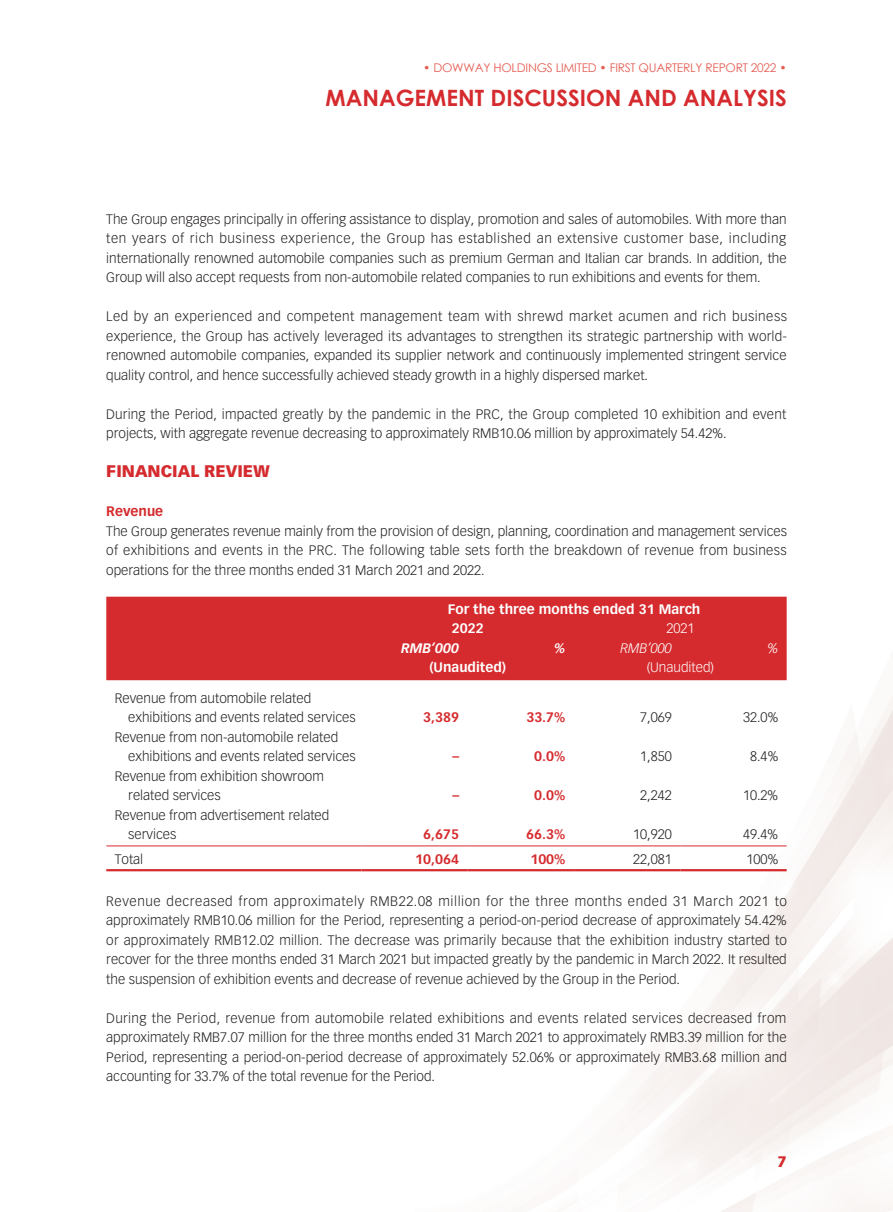
<style>
.page{position:relative;width:893px;height:1212px;background:#fff}
.page>*{position:absolute;margin:0;border:0;box-sizing:border-box;transform-origin:0 0}
.t1{font:700 22.5px "Century Gothic";color:#d52b2e}
.t2{font:900 16.5px "Vectora LT Std";color:#d52b2e}
.t3{font:900 15px "Vectora LT Std";color:#d52b2e}
.t4{font:300 13.5px/19.5px "Vectora LT Std";color:#231f20;text-align:justify}
.t5{font:700 13.5px "Vectora LT Std";color:#d52b2e}
.t6{font:700 13.5px/19.5px "Vectora LT Std";color:#fff}
.t7{font:300 13.5px "Vectora LT Std";color:#fff}
.t8{font:italic 700 13.5px "Vectora LT Std";color:#fff}
.t9{font:italic 300 13.5px "Vectora LT Std";color:#fff}
.t10{font:12px "Century Gothic";letter-spacing:-.02em;color:#e55f54}
</style>
<div class="page">
<div style="left:106px;top:597px;width:681px;height:83px;background:#d52b2e"></div>
<hr style="left:106px;top:845px;width:255px;height:1px;background:#d52b2e">
<hr style="left:361px;top:845px;width:107px;height:1px;background:#d52b2e">
<hr style="left:468px;top:845px;width:106px;height:1px;background:#d52b2e">
<hr style="left:574px;top:845px;width:106px;height:1px;background:#d52b2e">
<hr style="left:680px;top:845px;width:107px;height:1px;background:#d52b2e">
<hr style="left:106px;top:869px;width:255px;height:2px;background:#d52b2e">
<hr style="left:361px;top:869px;width:107px;height:2px;background:#d52b2e">
<hr style="left:468px;top:869px;width:106px;height:2px;background:#d52b2e">
<hr style="left:574px;top:869px;width:106px;height:2px;background:#d52b2e">
<hr style="left:680px;top:869px;width:107px;height:2px;background:#d52b2e">
<p class="t10" style="left:423px;top:59px;width:365px">• DOWWAY HOLDINGS LIMITED • FIRST QUARTERLY REPORT 2022 •</p>
<h1 class="t1" style="left:325px;top:81px;width:463px">MANAGEMENT DISCUSSION AND ANALYSIS</h1>
<p class="t4" style="left:106px;top:209px;width:682px">The Group engages principally in offering assistance to display, promotion and sales of automobiles. With more than ten years of rich business experience, the Group has established an extensive customer base, including internationally renowned automobile companies such as premium German and Italian car brands. In addition, the Group will also accept requests from non-automobile related companies to run exhibitions and events for them.</p>
<p class="t4" style="left:106px;top:307px;width:682px">Led by an experienced and competent management team with shrewd market acumen and rich business experience, the Group has actively leveraged its advantages to strengthen its strategic partnership with world&shy;renowned automobile companies, expanded its supplier network and continuously implemented stringent service quality control, and hence successfully achieved steady growth in a highly dispersed market.</p>
<p class="t4" style="left:106px;top:404px;width:681px">During the Period, impacted greatly by the pandemic in the PRC, the Group completed 10 exhibition and event projects, with aggregate revenue decreasing to approximately RMB10.06 million by approximately 54.42%.</p>
<p class="t2" style="left:106px;top:461px;width:165px">FINANCIAL REVIEW</p>
<p class="t5" style="left:106px;top:503px;width:58px">Revenue</p>
<p class="t4" style="left:106px;top:521px;width:682px">The Group generates revenue mainly from the provision of design, planning, coordination and management services of exhibitions and events in the PRC. The following table sets forth the breakdown of revenue from business operations for the three months ended 31 March 2021 and 2022.</p>
<p class="t6" style="left:452px;top:599px;width:250px;text-indent:-4px">For the three months ended 31 March<br>2022</p>
<p class="t7" style="left:666px;top:621px;width:30px">2021</p>
<p class="t4" style="left:128px;top:688px;width:229px;text-indent:-13px">Revenue from automobile related exhibitions and events related services</p>
<p class="t4" style="left:128px;top:727px;width:229px;text-indent:-13px">Revenue from non-automobile related exhibitions and events related services</p>
<p class="t4" style="left:128px;top:766px;width:197px;text-indent:-13px">Revenue from exhibition showroom related services</p>
<p class="t4" style="left:128px;top:805px;width:203px;text-indent:-13px">Revenue from advertisement related services</p>
<p class="t8" style="left:401px;top:640px;width:60px">RMB’000</p>
<p class="t8" style="left:554px;top:640px;width:13px">%</p>
<p class="t9" style="left:620px;top:640px;width:53px">RMB’000</p>
<p class="t9" style="left:767px;top:640px;width:12px">%</p>
<p class="t6" style="left:429px;top:658px;width:78px">(Unaudited)</p>
<p class="t7" style="left:647px;top:660px;width:69px">(Unaudited)</p>
<p class="t5" style="left:423px;top:709px;width:37px">3,389</p>
<p class="t5" style="left:526px;top:709px;width:41px">33.7%</p>
<p class="t4" style="left:640px;top:708px;width:33px">7,069</p>
<p class="t4" style="left:743px;top:708px;width:37px">32.0%</p>
<p class="t5" style="left:452px;top:748px;width:8px">–</p>
<p class="t5" style="left:534px;top:748px;width:33px">0.0%</p>
<p class="t4" style="left:640px;top:747px;width:33px">1,850</p>
<p class="t4" style="left:750px;top:747px;width:30px">8.4%</p>
<p class="t5" style="left:452px;top:787px;width:8px">–</p>
<p class="t5" style="left:534px;top:787px;width:33px">0.0%</p>
<p class="t4" style="left:640px;top:786px;width:33px">2,242</p>
<p class="t4" style="left:743px;top:786px;width:37px">10.2%</p>
<p class="t5" style="left:423px;top:826px;width:37px">6,675</p>
<p class="t5" style="left:526px;top:826px;width:41px">66.3%</p>
<p class="t4" style="left:633px;top:825px;width:40px">10,920</p>
<p class="t4" style="left:743px;top:825px;width:37px">49.4%</p>
<p class="t4" style="left:115px;top:849px;width:30px">Total</p>
<p class="t5" style="left:415px;top:850px;width:45px">10,064</p>
<p class="t5" style="left:530px;top:850px;width:37px">100%</p>
<p class="t4" style="left:633px;top:849px;width:40px">22,081</p>
<p class="t4" style="left:747px;top:849px;width:33px">100%</p>
<p class="t4" style="left:106px;top:891px;width:682px">Revenue decreased from approximately RMB22.08 million for the three months ended 31 March 2021 to approximately RMB10.06 million for the Period, representing a period-on-period decrease of approximately 54.42% or approximately RMB12.02 million. The decrease was primarily because that the exhibition industry started to recover for the three months ended 31 March 2021 but impacted greatly by the pandemic in March 2022. It resulted the suspension of exhibition events and decrease of revenue achieved by the Group in the Period.</p>
<p class="t4" style="left:106px;top:1008px;width:682px">During the Period, revenue from automobile related exhibitions and events related services decreased from approximately RMB7.07 million for the three months ended 31 March 2021 to approximately RMB3.39 million for the Period, representing a period-on-period decrease of approximately 52.06% or approximately RMB3.68 million and accounting for 33.7% of the total revenue for the Period.</p>
<p class="t3" style="left:778px;top:1152px;width:10px">7</p>
</div>
